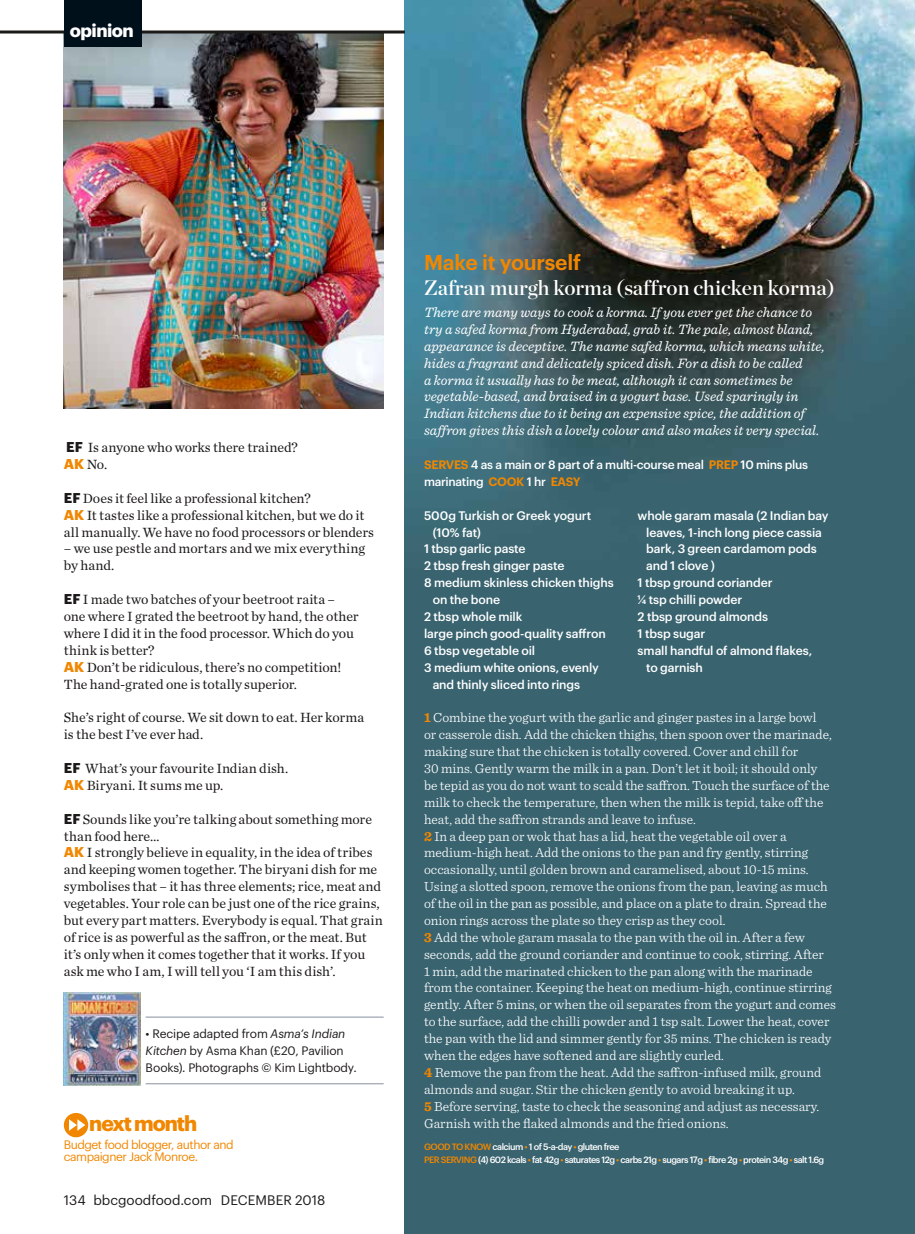
<style>
.page{position:relative;width:915px;height:1234px;background:#fff}
.page>*{position:absolute;margin:0;border:0;box-sizing:border-box;transform-origin:0 0}
.t1{font:21px "Chronicle Display Semi";color:#fff}
.t2{font:600 21px "Graphik";letter-spacing:-.01em;color:#f18700}
.t3{font:700 21px "Graphik";letter-spacing:-.05em;color:#f18700}
.t4{font:700 18px "Graphik";letter-spacing:-.03em;color:#fff}
.t5{font:italic 14.25px/16.8px "Sentinel";color:#fff}
.t6{font:13.95px/17px "Chronicle Text G1";color:#1b1a18}
.t7{font:300 13.8px/17px "Sentinel";color:#fff}
.t8{font:13.5px "Graphik";color:#1b1a18}
.t9{font:500 12.15px "Graphik";letter-spacing:-.01em;color:#fff}
.t10{font:12px/16.8px "Graphik";letter-spacing:-.01em;color:#1b1a18}
.t11{font:500 12px/16.8px "Graphik";letter-spacing:-.025em;color:#fff}
.t12{font:12px/12.8px "Graphik";letter-spacing:-.04em;color:#f18700}
.t13{font:500 9px/13.5px "Graphik";letter-spacing:-.055em;color:#fff}
.s1{font-family:"Graphik";font-weight:700}
.s2{font-family:"Graphik";font-weight:700;color:#f18700}
.s3{font-style:italic}
.s4{font-weight:600;color:#f18700}
.s5{font-weight:700;color:#f18700}
.s6{color:#f18700}
</style>
<div class="page">
<img style="left:405px;top:0;width:509px;height:1233px">
<img style="left:64px;top:33px;width:319px;height:375px">
<hr style="left:0;top:30px;width:405px;height:3px;background:#1b1a18">
<div style="left:64px;top:0;width:77px;height:47px;background:#00101b"></div>
<div style="left:64px;top:1112px;width:24px;height:24px;background:#f18700;border-radius:50%"></div>
<svg style="left:69px;top:1119px;width:16px;height:11px"></svg>
<hr style="left:146px;top:1016px;width:237px;height:1px;background:#939caa">
<hr style="left:146px;top:1082px;width:237px;height:2px;background:#939caa">
<img style="left:64px;top:992px;width:76px;height:92px">
<h2 class="t4" style="left:70px;top:16px;width:65px">opinion</h2>
<p class="t6" style="left:64px;top:438px;width:235px"><span class="s1">EF</span> Is anyone who works there trained?<br><span class="s2">AK</span> No.</p>
<p class="t6" style="left:64px;top:488px;width:311px"><span class="s1">EF</span> Does it feel like a professional kitchen?<br><span class="s2">AK</span> It tastes like a professional kitchen, but we do it all manually. We have no food processors or blenders</p>
<p class="t6" style="left:64px;top:539px;width:302px">– we use pestle and mortars and we mix everything by hand.</p>
<p class="t6" style="left:64px;top:590px;width:296px"><span class="s1">EF</span> I made two batches of your beetroot raita – one where I grated the beetroot by hand, the other where I did it in the food processor. Which do you think is better?<br><span class="s2">AK</span> Don’t be ridiculous, there’s no competition!<br>The hand-grated one is totally superior.</p>
<p class="t6" style="left:64px;top:708px;width:302px">She’s right of course. We sit down to eat. Her korma is the best I’ve ever had.</p>
<p class="t6" style="left:64px;top:758px;width:226px"><span class="s1">EF</span> What’s your favourite Indian dish.<br><span class="s2">AK</span> Biryani. It sums me up.</p>
<p class="t6" style="left:64px;top:809px;width:320px"><span class="s1">EF</span> Sounds like you’re talking about something more than food here…<br><span class="s2">AK</span> I strongly believe in equality, in the idea of tribes and keeping women together. The biryani dish for me symbolises that – it has three elements; rice, meat and vegetables. Your role can be just one of the rice grains, but every part matters. Everybody is equal. That grain of rice is as powerful as the saffron, or the meat. But it’s only when it comes together that it works. If you ask me who I am, I will tell you ‘I am this dish’.</p>
<p class="t10" style="left:146px;top:1023px;width:213px">• Recipe adapted from <span class="s3">Asma’s Indian<br>Kitchen</span> by Asma Khan (£20, Pavilion<br>Books). Photographs © Kim Lightbody.</p>
<h1 class="t3" style="left:89px;top:1107px;width:109px">next month</h1>
<p class="t12" style="left:64px;top:1136px;width:171px">Budget food blogger, author and campaigner Jack Monroe.</p>
<p class="t8" style="left:64px;top:1189px;width:263px">134 bbcgoodfood.com DECEMBER 2018</p>
<h1 class="t2" style="left:424px;top:246px;width:158px">Make it yourself</h1>
<h1 class="t1" style="left:424px;top:270px;width:412px">Zafran murgh korma (saffron chicken korma)</h1>
<p class="t5" style="left:424px;top:303px;width:402px">There are many ways to cook a korma. If you ever get the chance to try a safed korma from Hyderabad, grab it. The pale, almost bland, appearance is deceptive. The name safed korma, which means white, hides a fragrant and delicately spiced dish. For a dish to be called<br>a korma it usually has to be meat, although it can sometimes be vegetable-based, and braised in a yogurt base. Used sparingly in Indian kitchens due to it being an expensive spice, the addition of saffron gives this dish a lovely colour and also makes it very special.</p>
<p class="t11" style="left:424px;top:455px;width:385px"><span class="s4">SERVES</span> 4 as a main or 8 part of a multi-course meal <span class="s4">PREP</span> 10 mins plus marinating <span class="s4">COOK</span> 1 hr <span class="s4">EASY</span></p>
<p class="t9" style="left:424px;top:506px;width:169px">500g Turkish or Greek yogurt</p>
<p class="t9" style="left:432px;top:522px;width:50px">(10% fat)</p>
<p class="t9" style="left:424px;top:539px;width:103px">1 tbsp garlic paste</p>
<p class="t9" style="left:424px;top:556px;width:142px">2 tbsp fresh ginger paste</p>
<p class="t9" style="left:424px;top:573px;width:191px">8 medium skinless chicken thighs</p>
<p class="t9" style="left:432px;top:590px;width:69px">on the bone</p>
<p class="t9" style="left:424px;top:607px;width:100px">2 tbsp whole milk</p>
<p class="t9" style="left:424px;top:624px;width:183px">large pinch good-quality saffron</p>
<p class="t9" style="left:424px;top:641px;width:113px">6 tbsp vegetable oil</p>
<p class="t9" style="left:424px;top:657px;width:176px">3 medium white onions, evenly</p>
<p class="t9" style="left:432px;top:674px;width:149px">and thinly sliced into rings</p>
<p class="t9" style="left:637px;top:506px;width:192px">whole garam masala (2 Indian bay</p>
<p class="t9" style="left:646px;top:522px;width:177px">leaves, 1-inch long piece cassia</p>
<p class="t9" style="left:646px;top:539px;width:172px">bark, 3 green cardamom pods</p>
<p class="t9" style="left:646px;top:556px;width:70px">and 1 clove )</p>
<p class="t9" style="left:637px;top:573px;width:136px">1 tbsp ground coriander</p>
<p class="t9" style="left:637px;top:590px;width:106px">¼ tsp chilli powder</p>
<p class="t9" style="left:637px;top:607px;width:132px">2 tbsp ground almonds</p>
<p class="t9" style="left:637px;top:624px;width:69px">1 tbsp sugar</p>
<p class="t9" style="left:637px;top:641px;width:176px">small handful of almond flakes,</p>
<p class="t9" style="left:646px;top:657px;width:58px">to garnish</p>
<p class="t7" style="left:424px;top:708px;width:413px"><span class="s5">1</span> Combine the yogurt with the garlic and ginger pastes in a large bowl<br>or casserole dish. Add the chicken thighs, then spoon over the marinade, making sure that the chicken is totally covered. Cover and chill for<br>30 mins. Gently warm the milk in a pan. Don’t let it boil; it should only<br>be tepid as you do not want to scald the saffron. Touch the surface of the milk to check the temperature, then when the milk is tepid, take off the heat, add the saffron strands and leave to infuse.<br><span class="s5">2</span> In a deep pan or wok that has a lid, heat the vegetable oil over a medium-high heat. Add the onions to the pan and fry gently, stirring occasionally, until golden brown and caramelised, about 10-15 mins.<br>Using a slotted spoon, remove the onions from the pan, leaving as much of the oil in the pan as possible, and place on a plate to drain. Spread the onion rings across the plate so they crisp as they cool.<br><span class="s5">3</span> Add the whole garam masala to the pan with the oil in. After a few seconds, add the ground coriander and continue to cook, stirring. After<br>1 min, add the marinated chicken to the pan along with the marinade from the container. Keeping the heat on medium-high, continue stirring gently. After 5 mins, or when the oil separates from the yogurt and comes to the surface, add the chilli powder and 1 tsp salt. Lower the heat, cover the pan with the lid and simmer gently for 35 mins. The chicken is ready when the edges have softened and are slightly curled.<br><span class="s5">4</span> Remove the pan from the heat. Add the saffron-infused milk, ground almonds and sugar. Stir the chicken gently to avoid breaking it up.<br><span class="s5">5</span> Before serving, taste to check the seasoning and adjust as necessary.<br>Garnish with the flaked almonds and the fried onions.</p>
<p class="t13" style="left:424px;top:1138px;width:401px"><span class="s6">GOOD TO KNOW</span> calcium <span class="s6">•</span> 1 of 5-a-day <span class="s6">•</span> gluten free<br><span class="s6">PER SERVING</span> (4) 602 kcals <span class="s6">•</span> fat 42g <span class="s6">•</span> saturates 12g <span class="s6">•</span> carbs 21g <span class="s6">•</span> sugars 17g <span class="s6">•</span> fibre 2g <span class="s6">•</span> protein 34g <span class="s6">•</span> salt 1.6g</p>
</div>
